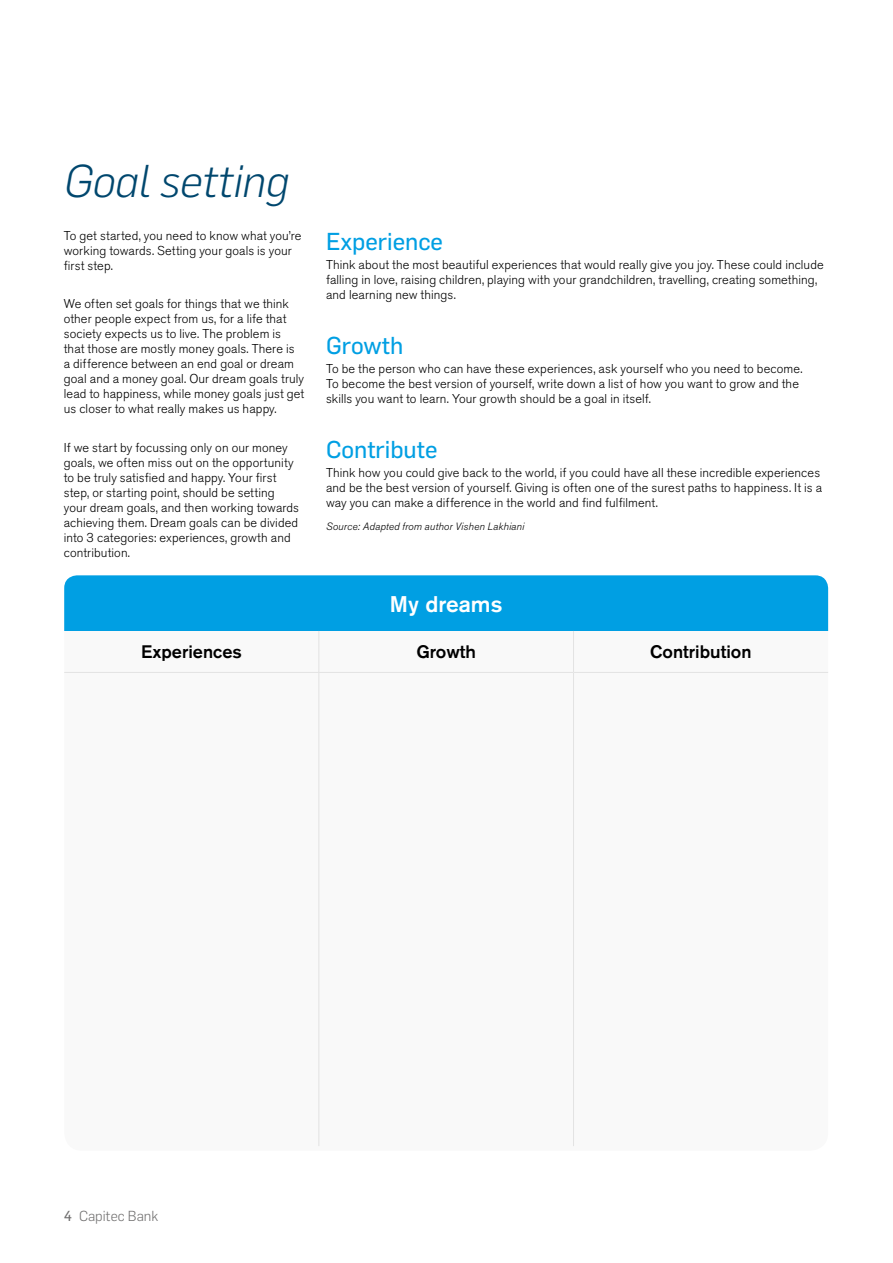
<style>
.page{position:relative;width:893px;height:1263px;background:#fff}
.page>*{position:absolute;margin:0;border:0;box-sizing:border-box;transform-origin:0 0}
.t1{font:italic 300 45px "Flama";letter-spacing:-.005em;color:#00476e}
.t2{font:24px "Flama Basic";color:#009fe3}
.t3{font:500 22.5px "Akzidenz Grotesk BE";color:#fff}
.t4{font:500 18px "Akzidenz Grotesk BE";color:#000}
.t5{font:300 14.25px "Flama";color:#706f6f}
.t6{font:300 12.75px/15px "Akzidenz Grotesk BE";letter-spacing:.01em;color:#000}
.t7{font:italic 300 10.5px "Akzidenz Grotesk BE";letter-spacing:.015em;color:#000}
.s1{font-family:"Flama Basic";font-weight:400}
</style>
<div class="page">
<div style="left:64px;top:576px;width:764px;height:575px;background:#f9f9f9;border-radius:18px"></div>
<div style="left:64px;top:575px;width:764px;height:56px;background:#009fe3"></div>
<hr style="left:318px;top:631px;width:1px;height:41px;background:#e3e3e3">
<hr style="left:573px;top:631px;width:1px;height:41px;background:#e3e3e3">
<hr style="left:64px;top:672px;width:255px;height:1px;background:#e3e3e3">
<hr style="left:319px;top:672px;width:254px;height:1px;background:#e3e3e3">
<hr style="left:318px;top:673px;width:1px;height:473px;background:#e3e3e3">
<hr style="left:573px;top:672px;width:255px;height:1px;background:#e3e3e3">
<hr style="left:573px;top:673px;width:1px;height:473px;background:#e3e3e3">
<h1 class="t1" style="left:64px;top:151px;width:227px">Goal setting</h1>
<p class="t6" style="left:64px;top:228px;width:239px">To get started, you need to know what you’re working towards. Setting your goals is your first step.</p>
<p class="t6" style="left:64px;top:296px;width:242px">We often set goals for things that we think other people expect from us, for a life that society expects us to live. The problem is that those are mostly money goals. There is<br>a difference between an end goal or dream goal and a money goal. Our dream goals truly lead to happiness, while money goals just get us closer to what really makes us happy.</p>
<p class="t6" style="left:64px;top:440px;width:237px">If we start by focussing only on our money goals, we often miss out on the opportunity to be truly satisfied and happy. Your first step, or starting point, should be setting your dream goals, and then working towards achieving them. Dream goals can be divided into 3 categories: experiences, growth and contribution.</p>
<h2 class="t2" style="left:326px;top:224px;width:119px">Experience</h2>
<p class="t6" style="left:326px;top:257px;width:499px">Think about the most beautiful experiences that would really give you joy. These could include falling in love, raising children, playing with your grandchildren, travelling, creating something, and learning new things.</p>
<h2 class="t2" style="left:326px;top:328px;width:79px">Growth</h2>
<p class="t6" style="left:326px;top:361px;width:478px">To be the person who can have these experiences, ask yourself who you need to become.<br>To become the best version of yourself, write down a list of how you want to grow and the skills you want to learn. Your growth should be a goal in itself.</p>
<h2 class="t2" style="left:326px;top:432px;width:113px">Contribute</h2>
<p class="t6" style="left:326px;top:465px;width:498px">Think how you could give back to the world, if you could have all these incredible experiences and be the best version of yourself. Giving is often one of the surest paths to happiness. It is a way you can make a difference in the world and find fulfilment.</p>
<p class="t7" style="left:326px;top:520px;width:200px">Source: Adapted from author Vishen Lakhiani</p>
<h3 class="t3" style="left:390px;top:591px;width:114px">My dreams</h3>
<h3 class="t4" style="left:141px;top:641px;width:102px">Experiences</h3>
<h3 class="t4" style="left:416px;top:641px;width:61px">Growth</h3>
<h3 class="t4" style="left:650px;top:641px;width:103px">Contribution</h3>
<p class="t5" style="left:64px;top:1206px;width:96px"><span class="s1">4</span> Capitec Bank</p>
</div>
